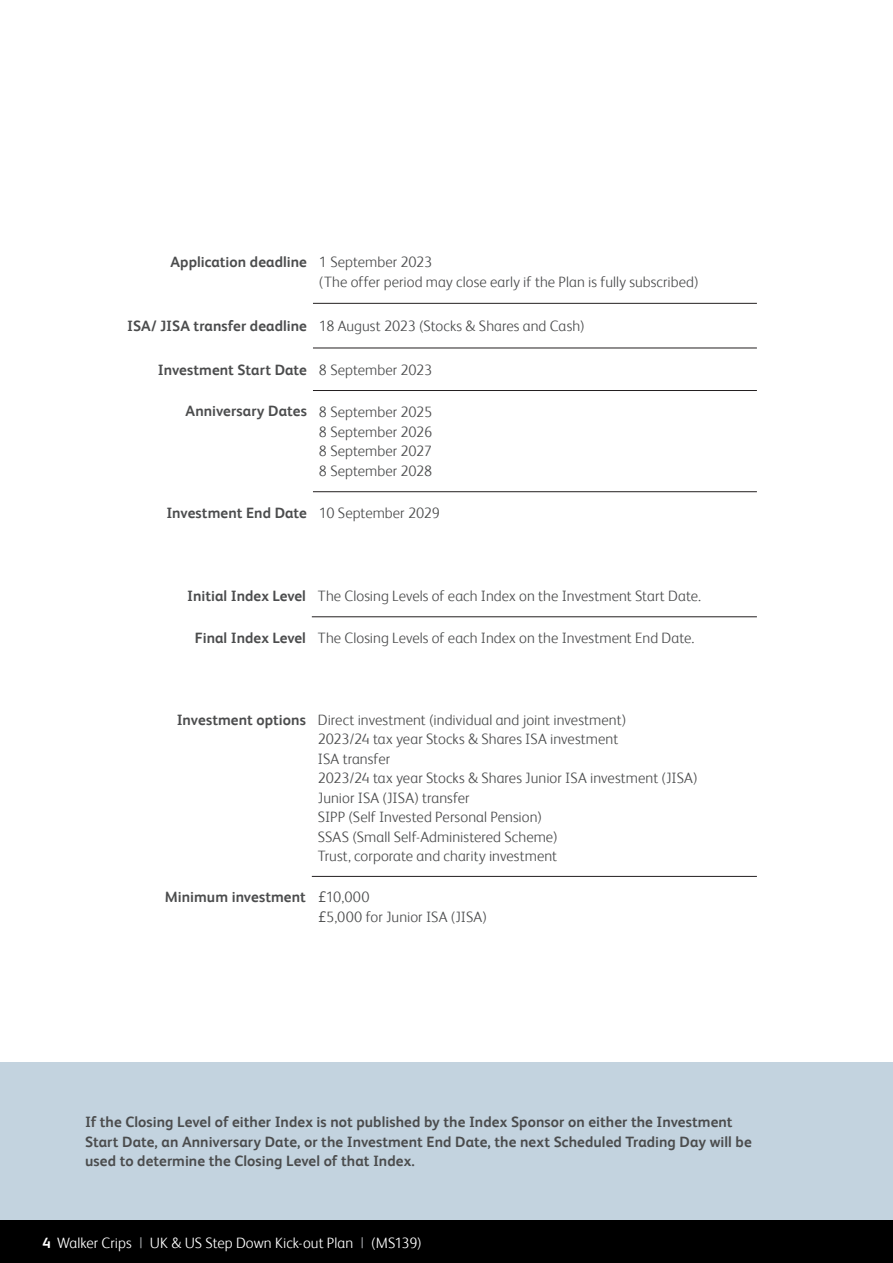
<style>
.page{position:relative;width:893px;height:1263px;background:#fff}
.page>*{position:absolute;margin:0;border:0;box-sizing:border-box;transform-origin:0 0}
.Main_body_text{font:300 15px/19.5px "FS Albert";letter-spacing:.005em;color:#4b4c4d}
.Main_body_text-2{font:700 15px/19.5px "FS Albert";letter-spacing:.005em;color:#4b4c4d}
.Main_body_text-3{font:300 15px "FS Albert";letter-spacing:.005em;color:#fff}
.WC_SI_new_Table_1B{font:700 15px "FS Albert";color:#4b4c4d}
.s1{font-family:"Avenir";font-weight:400}
.s2{font-weight:700}
.s3{font-weight:400;color:#939598}
</style>
<div class="page">
<div style="left:0;top:1062px;width:893px;height:158px;background:#c3d3df"></div>
<hr style="left:313px;top:303px;width:444px;height:1px;background:#231f20">
<hr style="left:313px;top:348px;width:444px;height:1px;background:#231f20">
<hr style="left:313px;top:390px;width:444px;height:1px;background:#231f20">
<hr style="left:313px;top:491px;width:444px;height:1px;background:#231f20">
<hr style="left:312px;top:616px;width:445px;height:1px;background:#231f20">
<hr style="left:312px;top:876px;width:445px;height:1px;background:#231f20">
<div style="left:0;top:1220px;width:893px;height:43px;background:#000"></div>
<p class="Main_body_text-2" style="left:170px;top:252px;width:138px">Application deadline</p>
<p class="Main_body_text" style="left:319px;top:252px;width:381px">1 September 2023<br>(The offer period may close early if the Plan is fully subscribed)</p>
<p class="Main_body_text-2" style="left:127px;top:316px;width:181px">ISA/ JISA transfer deadline</p>
<p class="Main_body_text" style="left:319px;top:316px;width:267px">18 August 2023 (Stocks &amp; Shares and Cash)</p>
<p class="Main_body_text-2" style="left:158px;top:360px;width:150px">Investment Start Date</p>
<p class="Main_body_text" style="left:319px;top:360px;width:115px">8 September 2023</p>
<p class="Main_body_text-2" style="left:186px;top:401px;width:123px">Anniversary Dates</p>
<p class="Main_body_text" style="left:319px;top:402px;width:115px;text-align:justify">8 September 2025<br>8 September 2026<br>8 September 2027<br>8 September 2028</p>
<p class="Main_body_text-2" style="left:166px;top:503px;width:142px">Investment End Date</p>
<p class="Main_body_text" style="left:319px;top:503px;width:122px">10 September 2029</p>
<p class="Main_body_text-2" style="left:187px;top:586px;width:120px">Initial Index Level</p>
<p class="Main_body_text" style="left:318px;top:586px;width:385px">The Closing Levels of each Index on the Investment Start Date.</p>
<p class="WC_SI_new_Table_1B" style="left:195px;top:630px;width:112px">Final Index Level</p>
<p class="Main_body_text" style="left:318px;top:628px;width:378px">The Closing Levels of each Index on the Investment End Date.</p>
<p class="Main_body_text-2" style="left:177px;top:710px;width:131px">Investment options</p>
<p class="Main_body_text" style="left:318px;top:710px;width:381px">Direct investment (individual and joint investment)<br>2023/24 tax year Stocks &amp; Shares ISA investment<br>ISA transfer<br>2023/24 tax year Stocks &amp; Shares Junior ISA investment (JISA)<br>Junior ISA (JISA) transfer<br>SIPP (Self Invested Personal Pension)<br>SSAS (Small Self-Administered Scheme)<br>Trust, corporate and charity investment</p>
<p class="Main_body_text-2" style="left:165px;top:887px;width:142px">Minimum investment</p>
<p class="Main_body_text" style="left:318px;top:887px;width:171px"><span class="s1">£</span>10,000<br><span class="s1">£</span>5,000 for Junior ISA (JISA)</p>
<p class="Main_body_text-2" style="left:85px;top:1112px;width:668px">If the Closing Level of either Index is not published by the Index Sponsor on either the Investment<br>Start Date, an Anniversary Date, or the Investment End Date, the next Scheduled Trading Day will be used to determine the Closing Level of that Index.</p>
<p class="Main_body_text-3" style="left:43px;top:1234px;width:381px"><span class="s2">4</span> Walker Crips <span class="s3">|</span> UK &amp; US Step Down Kick-out Plan <span class="s3">|</span> (MS139)</p>
</div>
